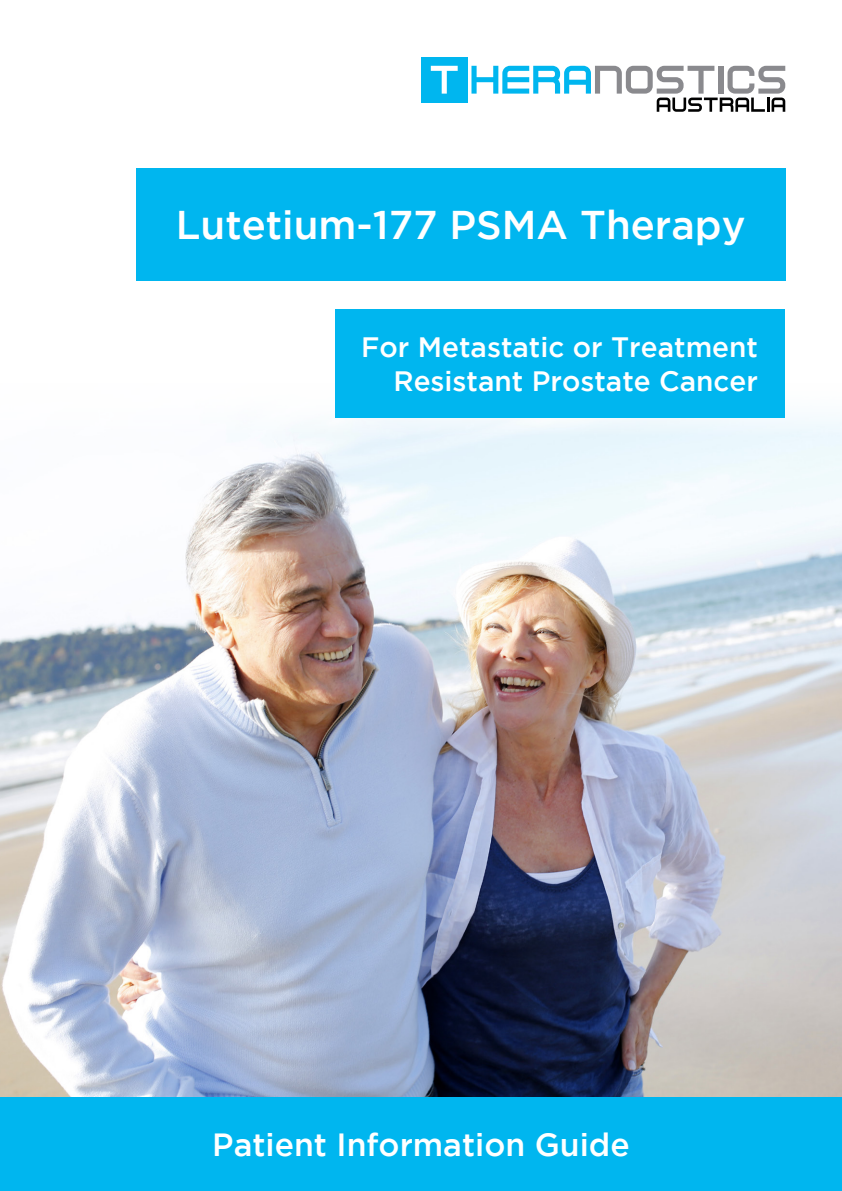
<style>
.page{position:relative;width:842px;height:1191px;background:#fff}
.page>*{position:absolute;margin:0;border:0;box-sizing:border-box;transform-origin:0 0}
.t1{font:500 40px "Gotham";color:#fff}
.t2{font:500 32px "Gotham";color:#fff}
.t3{font:500 28px "Gotham";color:#fff}
</style>
<div class="page">
<img style="left:0;top:380px;width:842px;height:717px">
<div style="left:136px;top:168px;width:649px;height:113px;background:#00b6ef"></div>
<svg style="left:471px;top:66px;width:314px;height:46px"></svg>
<div style="left:421px;top:57px;width:46px;height:46px;background:#00b6ef"></div>
<svg style="left:431px;top:66px;width:27px;height:28px"></svg>
<div style="left:0;top:1097px;width:842px;height:94px;background:#00b6ef"></div>
<div style="left:336px;top:310px;width:449px;height:108px;background:#00b6ef"></div>
<p class="t1" style="left:176px;top:203px;width:571px">Lutetium-177 PSMA Therapy</p>
<p class="t3" style="left:361px;top:331px;width:398px">For Metastatic or Treatment</p>
<p class="t3" style="left:393px;top:365px;width:366px">Resistant Prostate Cancer</p>
<p class="t2" style="left:212px;top:1126px;width:419px">Patient Information Guide</p>
</div>
